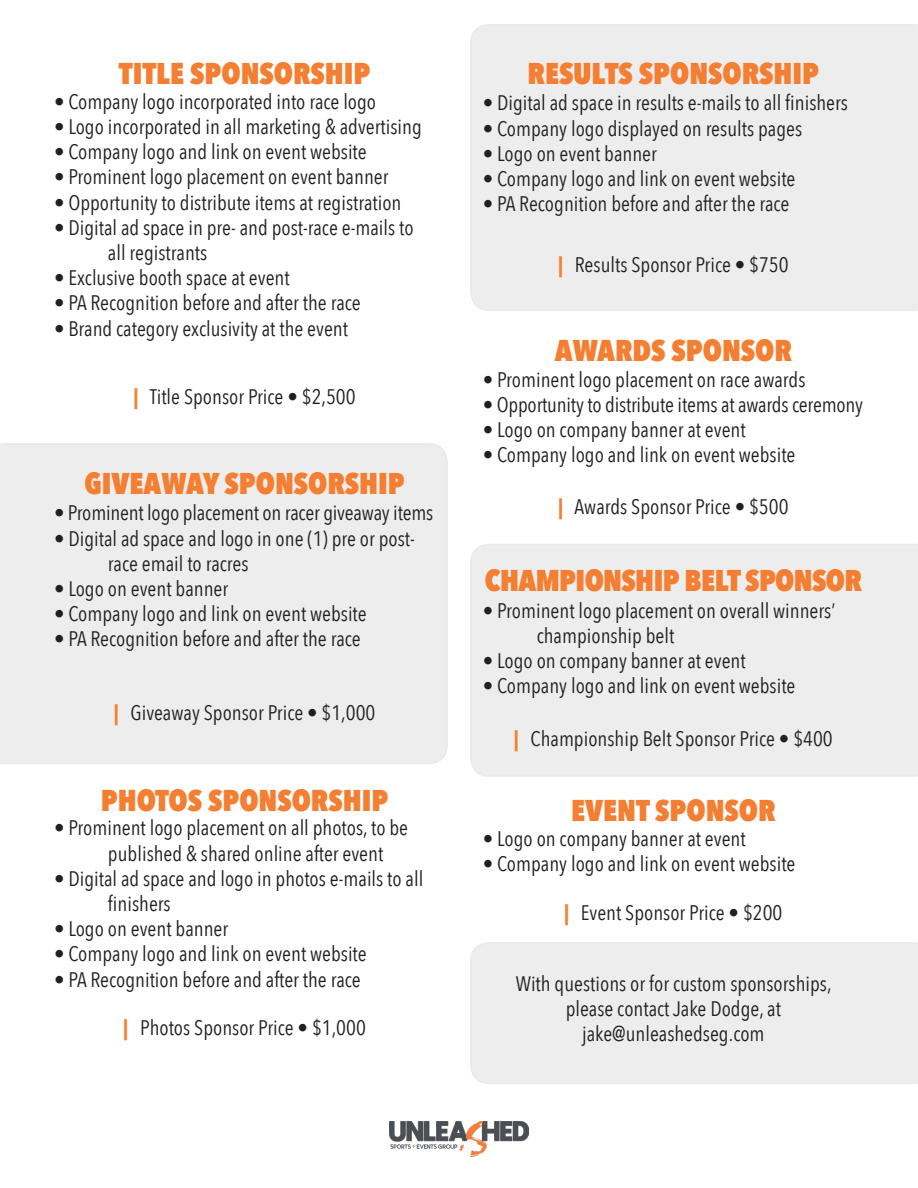
<style>
.page{position:relative;width:918px;height:1188px;background:#fff}
.page>*{position:absolute;margin:0;border:0;box-sizing:border-box;transform-origin:0 0}
.t1{font:800 30px "Avenir Next Condensed";color:#f47f32}
.t2{font:800 30px "Avenir Next Condensed";letter-spacing:-.02em;color:#f47f32}
.t3{font:21px "Avenir Next Condensed";color:#231f20}
.s1{font-weight:700;color:#f47f32}
</style>
<div class="page">
<img style="left:390px;top:1122px;width:138px;height:34px">
<div style="left:470px;top:544px;width:448px;height:233px;background:#ededee"></div>
<div style="left:470px;top:24px;width:448px;height:287px;background:#ededee"></div>
<div style="left:0;top:443px;width:448px;height:321px;background:#ededee"></div>
<div style="left:470px;top:942px;width:448px;height:142px;background:#ededee"></div>
<p class="t1" style="left:119px;top:55px;width:253px">TITLE SPONSORSHIP</p>
<p class="t3" style="left:54px;top:84px;width:324px">• Company logo incorporated into race logo</p>
<p class="t3" style="left:54px;top:109px;width:369px">• Logo incorporated in all marketing &amp; advertising</p>
<p class="t3" style="left:54px;top:134px;width:314px">• Company logo and link on event website</p>
<p class="t3" style="left:54px;top:159px;width:336px">• Prominent logo placement on event banner</p>
<p class="t3" style="left:54px;top:184px;width:349px">• Opportunity to distribute items at registration</p>
<p class="t3" style="left:54px;top:210px;width:361px">• Digital ad space in pre- and post-race e-mails to</p>
<p class="t3" style="left:108px;top:235px;width:101px">all registrants</p>
<p class="t3" style="left:54px;top:260px;width:237px">• Exclusive booth space at event</p>
<p class="t3" style="left:54px;top:285px;width:308px">• PA Recognition before and after the race</p>
<p class="t3" style="left:54px;top:310px;width:296px">• Brand category exclusivity at the event</p>
<p class="t3" style="left:134px;top:378px;width:224px"><span class="s1">|</span> Title Sponsor Price • $2,500</p>
<p class="t1" style="left:84px;top:465px;width:322px">GIVEAWAY SPONSORSHIP</p>
<p class="t3" style="left:54px;top:495px;width:381px">• Prominent logo placement on racer giveaway items</p>
<p class="t3" style="left:54px;top:520px;width:362px">• Digital ad space and logo in one (1) pre or post-</p>
<p class="t3" style="left:108px;top:546px;width:142px">race email to racres</p>
<p class="t3" style="left:54px;top:571px;width:176px">• Logo on event banner</p>
<p class="t3" style="left:54px;top:596px;width:314px">• Company logo and link on event website</p>
<p class="t3" style="left:54px;top:621px;width:308px">• PA Recognition before and after the race</p>
<p class="t3" style="left:114px;top:695px;width:263px"><span class="s1">|</span> Giveaway Sponsor Price • $1,000</p>
<p class="t1" style="left:101px;top:781px;width:289px">PHOTOS SPONSORSHIP</p>
<p class="t3" style="left:54px;top:810px;width:356px">• Prominent logo placement on all photos, to be</p>
<p class="t3" style="left:108px;top:835px;width:277px">published &amp; shared online after event</p>
<p class="t3" style="left:54px;top:860px;width:371px">• Digital ad space and logo in photos e-mails to all</p>
<p class="t3" style="left:108px;top:886px;width:64px">finishers</p>
<p class="t3" style="left:54px;top:911px;width:176px">• Logo on event banner</p>
<p class="t3" style="left:54px;top:936px;width:314px">• Company logo and link on event website</p>
<p class="t3" style="left:54px;top:961px;width:308px">• PA Recognition before and after the race</p>
<p class="t3" style="left:123px;top:1009px;width:244px"><span class="s1">|</span> Photos Sponsor Price • $1,000</p>
<p class="t1" style="left:528px;top:55px;width:293px">RESULTS SPONSORSHIP</p>
<p class="t3" style="left:483px;top:85px;width:367px">• Digital ad space in results e-mails to all finishers</p>
<p class="t3" style="left:483px;top:110px;width:321px">• Company logo displayed on results pages</p>
<p class="t3" style="left:483px;top:135px;width:176px">• Logo on event banner</p>
<p class="t3" style="left:483px;top:161px;width:314px">• Company logo and link on event website</p>
<p class="t3" style="left:483px;top:186px;width:308px">• PA Recognition before and after the race</p>
<p class="t3" style="left:558px;top:247px;width:232px"><span class="s1">|</span> Results Sponsor Price • $750</p>
<p class="t1" style="left:555px;top:332px;width:239px">AWARDS SPONSOR</p>
<p class="t3" style="left:483px;top:361px;width:324px">• Prominent logo placement on race awards</p>
<p class="t3" style="left:483px;top:387px;width:382px">• Opportunity to distribute items at awards ceremony</p>
<p class="t3" style="left:483px;top:412px;width:264px">• Logo on company banner at event</p>
<p class="t3" style="left:483px;top:437px;width:314px">• Company logo and link on event website</p>
<p class="t3" style="left:558px;top:488px;width:232px"><span class="s1">|</span> Awards Sponsor Price • $500</p>
<p class="t2" style="left:485px;top:562px;width:379px">CHAMPIONSHIP BELT SPONSOR</p>
<p class="t3" style="left:483px;top:593px;width:354px">• Prominent logo placement on overall winners’</p>
<p class="t3" style="left:537px;top:618px;width:139px">championship belt</p>
<p class="t3" style="left:483px;top:643px;width:264px">• Logo on company banner at event</p>
<p class="t3" style="left:483px;top:668px;width:314px">• Company logo and link on event website</p>
<p class="t3" style="left:514px;top:721px;width:320px"><span class="s1">|</span> Championship Belt Sponsor Price • $400</p>
<p class="t1" style="left:571px;top:791px;width:206px">EVENT SPONSOR</p>
<p class="t3" style="left:483px;top:820px;width:264px">• Logo on company banner at event</p>
<p class="t3" style="left:483px;top:845px;width:314px">• Company logo and link on event website</p>
<p class="t3" style="left:564px;top:895px;width:220px"><span class="s1">|</span> Event Sponsor Price • $200</p>
<p class="t3" style="left:516px;top:965px;width:317px">With questions or for custom sponsorships,</p>
<p class="t3" style="left:566px;top:990px;width:217px">please contact Jake Dodge, at</p>
<p class="t3" style="left:582px;top:1016px;width:184px">jake@unleashedseg.com</p>
</div>
